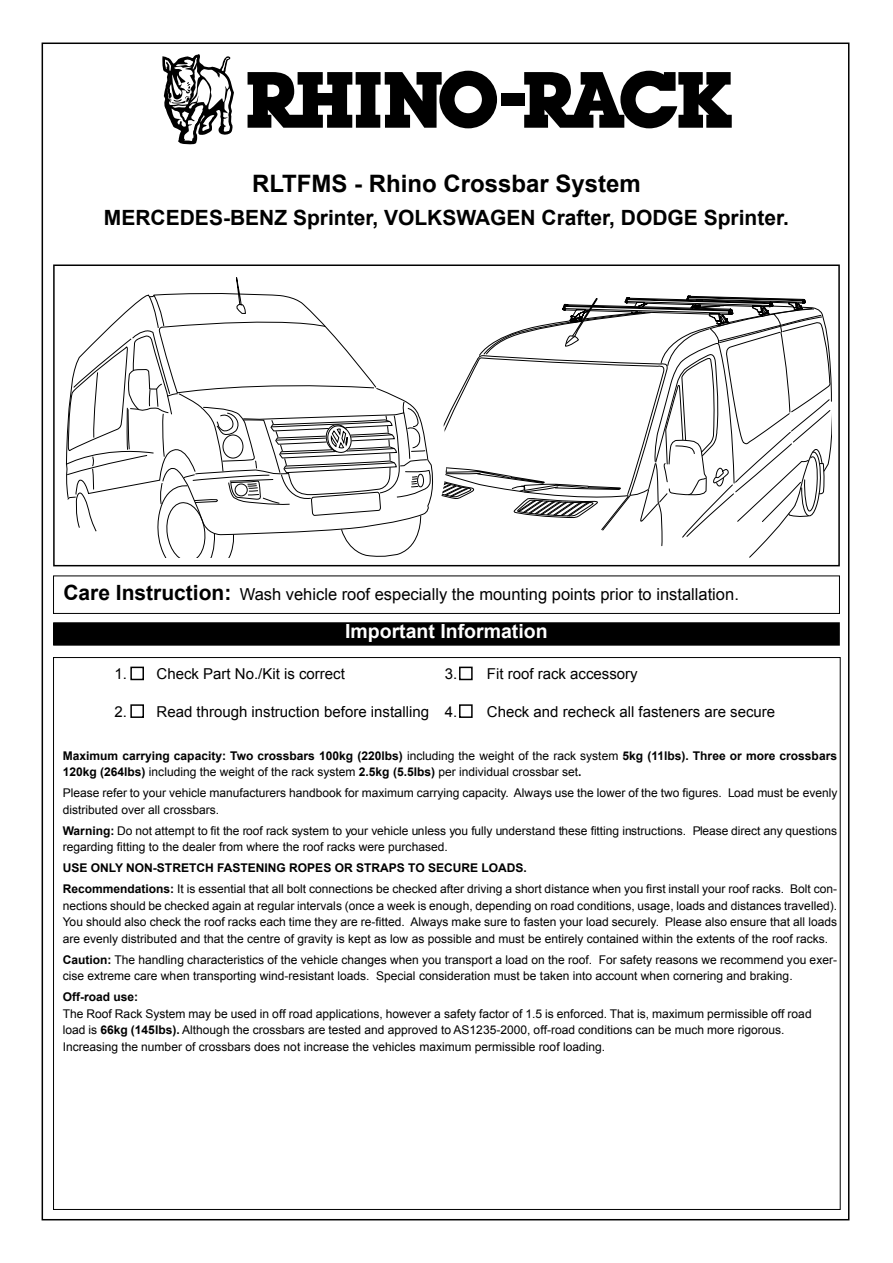
<style>
.page{position:relative;width:893px;height:1263px;background:#fff}
.page>*{position:absolute;margin:0;border:0;box-sizing:border-box;transform-origin:0 0}
.t1{font:700 24px "Arial";color:#000}
.t2{font:700 21px "Arial";color:#000}
.t3{font:700 19.5px "Arial";color:#fff}
.t4{font:16.5px "Arial";color:#000}
.t5{font:15px "Arial";color:#000}
.t6{font:12px/16.5px "Arial";color:#000}
.t7{font:700 12px/16.5px "Arial";color:#000}
.s1{font-weight:700;font-size:21px}
.s2{font-weight:400}
.s3{font-weight:700}
</style>
<div class="page">
<div style="left:54px;top:623px;width:785px;height:22px;background:#000"></div>
<div style="left:53px;top:622px;width:787px;height:24px;border:2px solid #000"></div>
<div style="left:130px;top:667px;width:14px;height:13px;border:2px solid #000"></div>
<div style="left:130px;top:704px;width:14px;height:14px;border:2px solid #000"></div>
<div style="left:459px;top:667px;width:14px;height:13px;border:2px solid #000"></div>
<div style="left:459px;top:704px;width:14px;height:14px;border:2px solid #000"></div>
<div style="left:53px;top:264px;width:787px;height:302px;border:2px solid #000"></div>
<svg style="left:66px;top:277px;width:765px;height:280px"></svg>
<svg style="left:248px;top:71px;width:249px;height:57px"></svg>
<div style="left:501px;top:93px;width:23px;height:13px;background:#000"></div>
<svg style="left:524px;top:71px;width:208px;height:57px"></svg>
<svg style="left:162px;top:54px;width:71px;height:91px"></svg>
<div style="left:53px;top:575px;width:787px;height:39px;border:1px solid #000"></div>
<h1 class="t1" style="left:252px;top:167px;width:390px">RLTFMS - Rhino Crossbar System</h1>
<h2 class="t2" style="left:104px;top:203px;width:686px">MERCEDES-BENZ Sprinter, VOLKSWAGEN Crafter, DODGE Sprinter.</h2>
<h3 class="t4" style="left:63px;top:584px;width:677px"><span class="s1">Care Instruction:</span> Wash vehicle roof especially the mounting points prior to installation.</h3>
<h3 class="t3" style="left:345px;top:618px;width:204px">Important Information</h3>
<p class="t5" style="left:115px;top:664px;width:232px">1. Check Part No./Kit is correct</p>
<p class="t5" style="left:445px;top:664px;width:194px">3. Fit roof rack accessory</p>
<p class="t5" style="left:115px;top:702px;width:344px">2. Read through instruction before installing 4.</p>
<p class="t5" style="left:487px;top:702px;width:290px">Check and recheck all fasteners are secure</p>
<p class="t7" style="left:63px;top:748px;width:776px">Maximum carrying capacity: Two crossbars 100kg (220lbs) <span class="s2">including the weight of the rack system</span> 5kg (11lbs). Three or more crossbars<br>120kg (264lbs) <span class="s2">including the weight of the rack system</span> 2.5kg (5.5lbs) <span class="s2">per individual crossbar set</span>.</p>
<p class="t6" style="left:63px;top:785px;width:776px">Please refer to your vehicle manufacturers handbook for maximum carrying capacity. Always use the lower of the two figures. Load must be evenly distributed over all crossbars.</p>
<p class="t6" style="left:63px;top:822px;width:776px"><span class="s3">Warning:</span> Do not attempt to fit the roof rack system to your vehicle unless you fully understand these fitting instructions. Please direct any questions regarding fitting to the dealer from where the roof racks were purchased.</p>
<p class="t6" style="left:63px;top:858px;width:776px;line-height:21px"><span class="s3">USE ONLY NON-STRETCH FASTENING ROPES OR STRAPS TO SECURE LOADS.<br>Recommendations:</span> It is essential that all bolt connections be checked after driving a short distance when you first install your roof racks. Bolt con-</p>
<p class="t6" style="left:63px;top:897px;width:776px;text-align:justify">nections should be checked again at regular intervals (once a week is enough, depending on road conditions, usage, loads and distances travelled).<br>You should also check the roof racks each time they are re-fitted. Always make sure to fasten your load securely. Please also ensure that all loads are evenly distributed and that the centre of gravity is kept as low as possible and must be entirely contained within the extents of the roof racks.</p>
<p class="t6" style="left:63px;top:951px;width:776px"><span class="s3">Caution:</span> The handling characteristics of the vehicle changes when you transport a load on the roof. For safety reasons we recommend you exer&shy;cise extreme care when transporting wind-resistant loads. Special consideration must be taken into account when cornering and braking.</p>
<p class="t7" style="left:63px;top:989px;width:77px">Off-road use:</p>
<p class="t6" style="left:63px;top:1005px;width:750px">The Roof Rack System may be used in off road applications, however a safety factor of 1.5 is enforced. That is, maximum permissible off road load is <span class="s3">66kg (145lbs).</span> Although the crossbars are tested and approved to AS1235-2000, off-road conditions can be much more rigorous.<br>Increasing the number of crossbars does not increase the vehicles maximum permissible roof loading.</p>
</div>
